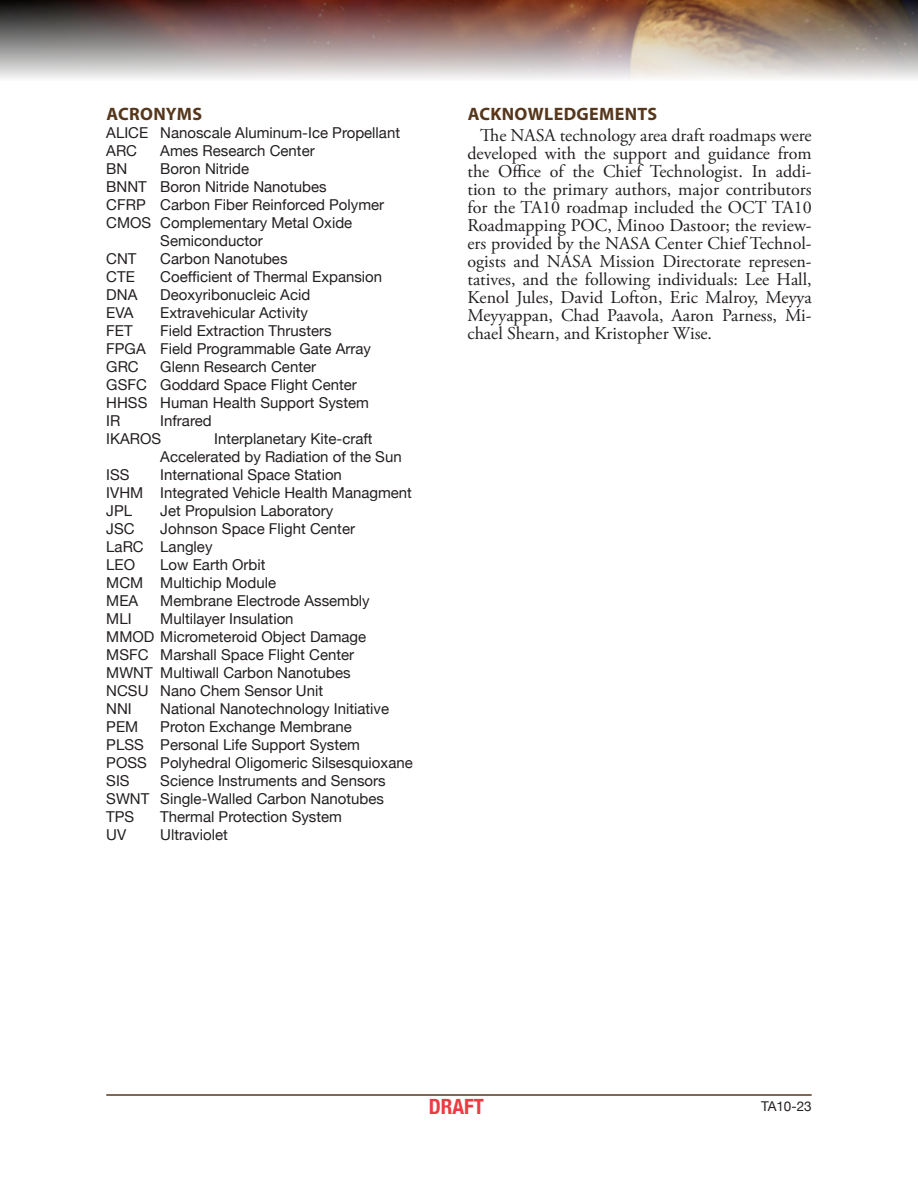
<style>
.page{position:relative;width:918px;height:1188px;background:#fff}
.page>*{position:absolute;margin:0;border:0;box-sizing:border-box;transform-origin:0 0}
.t1{font:700 condensed 21px "Helvetica Neue";color:#ee3a41}
.t2{font:18px/18px "Adobe Garamond Pro";color:#231f20;text-align:justify}
.t3{font:700 18px "Myriad Pro";letter-spacing:.02em;color:#56371c}
.t4{font:15px/18px "Helvetica Neue";color:#231f20}
.t5{font:13.5px "Helvetica Neue";color:#231f20}
</style>
<div class="page">
<img style="left:0;top:0;width:918px;height:79px">
<hr style="left:106px;top:1094px;width:706px;height:2px;background:#56371c">
<p class="t3" style="left:106px;top:102px;width:95px">ACRONYMS</p>
<p class="t4" style="left:106px;top:123px;width:295px">ALICE Nanoscale Aluminum-Ice Propellant<br>ARC</p>
<p class="t4" style="left:160px;top:141px;width:156px">Ames Research Center</p>
<p class="t4" style="left:106px;top:159px;width:23px">BN</p>
<p class="t4" style="left:160px;top:159px;width:90px">Boron Nitride</p>
<p class="t4" style="left:106px;top:177px;width:222px">BNNT Boron Nitride Nanotubes</p>
<p class="t4" style="left:106px;top:195px;width:279px">CFRP Carbon Fiber Reinforced Polymer</p>
<p class="t4" style="left:106px;top:213px;width:247px">CMOS Complementary Metal Oxide</p>
<p class="t4" style="left:160px;top:231px;width:104px">Semiconductor</p>
<p class="t4" style="left:106px;top:249px;width:32px">CNT</p>
<p class="t4" style="left:160px;top:249px;width:129px">Carbon Nanotubes</p>
<p class="t4" style="left:106px;top:267px;width:30px">CTE</p>
<p class="t4" style="left:160px;top:267px;width:223px">Coefficient of Thermal Expansion</p>
<p class="t4" style="left:106px;top:285px;width:33px">DNA</p>
<p class="t4" style="left:160px;top:285px;width:152px">Deoxyribonucleic Acid</p>
<p class="t4" style="left:106px;top:303px;width:29px">EVA</p>
<p class="t4" style="left:160px;top:303px;width:149px">Extravehicular Activity</p>
<p class="t4" style="left:106px;top:321px;width:28px">FET</p>
<p class="t4" style="left:106px;top:321px;width:266px;text-indent:54px">Field Extraction Thrusters<br>FPGA Field Programmable Gate Array<br>GRC</p>
<p class="t4" style="left:106px;top:357px;width:264px;text-indent:54px">Glenn Research Center<br>GSFC Goddard Space Flight Center<br>HHSS Human Health Support System<br>IR</p>
<p class="t4" style="left:106px;top:411px;width:107px;text-indent:54px">Infrared<br>IKAROS</p>
<p class="t4" style="left:160px;top:429px;width:243px;text-indent:54px">Interplanetary Kite-craft<br>Accelerated by Radiation of the Sun</p>
<p class="t4" style="left:106px;top:465px;width:307px;text-indent:54px">International Space Station<br>IVHM Integrated Vehicle Health Managment<br>JPL</p>
<p class="t4" style="left:106px;top:465px;width:25px">ISS</p>
<p class="t4" style="left:160px;top:501px;width:175px">Jet Propulsion Laboratory</p>
<p class="t4" style="left:106px;top:519px;width:30px">JSC</p>
<p class="t4" style="left:106px;top:519px;width:250px;text-indent:54px">Johnson Space Flight Center<br>LaRC Langley<br>LEO</p>
<p class="t4" style="left:106px;top:555px;width:171px;text-indent:54px">Low Earth Orbit<br>MCM Multichip Module<br>MEA</p>
<p class="t4" style="left:160px;top:591px;width:211px">Membrane Electrode Assembly</p>
<p class="t4" style="left:106px;top:609px;width:261px;text-indent:54px">Multilayer Insulation<br>MMOD Micrometeroid Object Damage<br>MSFC Marshall Space Flight Center<br>MWNT Multiwall Carbon Nanotubes<br>NCSU Nano Chem Sensor Unit<br>NNI</p>
<p class="t4" style="left:106px;top:609px;width:27px">MLI</p>
<p class="t4" style="left:160px;top:699px;width:230px">National Nanotechnology Initiative</p>
<p class="t4" style="left:106px;top:717px;width:308px;text-indent:54px">Proton Exchange Membrane<br>PLSS Personal Life Support System<br>POSS Polyhedral Oligomeric Silsesquioxane<br>SIS</p>
<p class="t4" style="left:106px;top:717px;width:33px">PEM</p>
<p class="t4" style="left:106px;top:771px;width:281px;text-align:justify;text-indent:54px">Science Instruments and Sensors SWNT Single-Walled Carbon Nanotubes TPS</p>
<p class="t4" style="left:160px;top:807px;width:183px">Thermal Protection System</p>
<p class="t4" style="left:106px;top:825px;width:21px">UV</p>
<p class="t4" style="left:160px;top:825px;width:69px">Ultraviolet</p>
<p class="t3" style="left:468px;top:102px;width:181px">ACKNOWLEDGEMENTS</p>
<p class="t2" style="left:468px;top:127px;width:346px;text-indent:13px">The NASA technology area draft roadmaps were developed with the support and guidance from the Office of the Chief Technologist. In addi&shy;tion to the primary authors, major contributors for the TA10 roadmap included the OCT TA10<br>Roadmapping POC, Minoo Dastoor; the review&shy;ers provided by the NASA Center Chief Technol&shy;ogists and NASA Mission Directorate represen&shy;tatives, and the following individuals: Lee Hall, Kenol Jules, David Lofton, Eric Malroy, Meyya Meyyappan, Chad Paavola, Aaron Parness, Mi&shy;chael Shearn, and Kristopher Wise.</p>
<h1 class="t1" style="left:429px;top:1094px;width:57px">DRAFT</h1>
<p class="t5" style="left:761px;top:1098px;width:52px">TA10-23</p>
</div>
